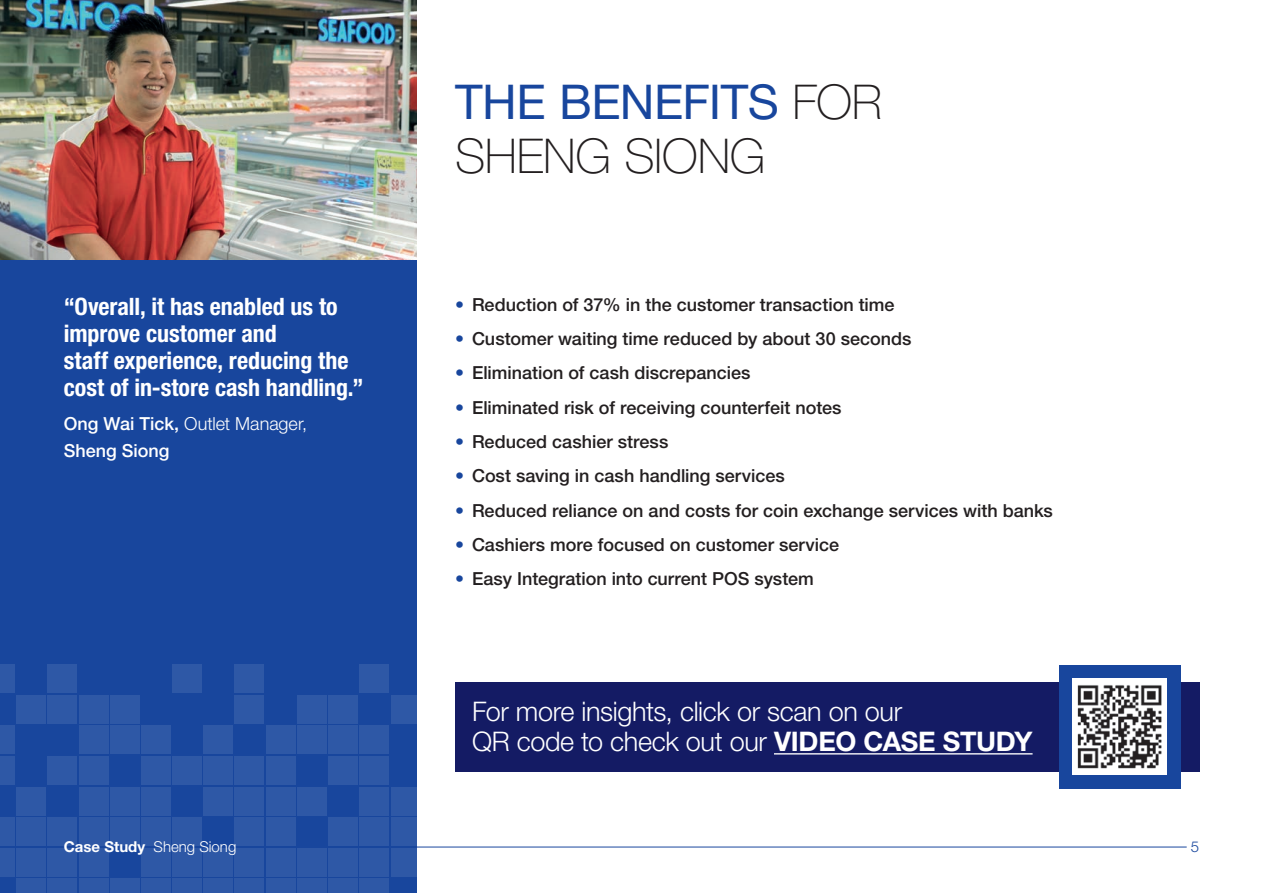
<style>
.page{position:relative;width:1263px;height:893px;background:#fff}
.page>*{position:absolute;margin:0;border:0;box-sizing:border-box;transform-origin:0 0}
.t1{font:100 48px/54px "Helvetica Neue LT Std";letter-spacing:-.005em;color:#231f20}
.t2{font:300 27px/30px "Helvetica Neue LT Std";letter-spacing:-.015em;color:#fff}
.t3{font:700 condensed 24px/27px "Helvetica Neue LT Std";color:#fff}
.t4{font:500 18px "Helvetica Neue LT Std";color:#231f20}
.t5{font:500 18px/27px "Helvetica Neue LT Std";color:#fff}
.t6{font:300 15px "Helvetica Neue LT Std";color:#fff}
.t7{font:300 15px "Helvetica Neue LT Std";color:#18469d}
.s1{font-weight:300}
.s2{font-weight:400;color:#18469d}
.s3{color:#18469d}
.s4{font-weight:700}
</style>
<div class="page">
<div style="left:0;top:259px;width:417px;height:634px;background:#18469d"></div>
<div style="left:0;top:664px;width:15px;height:29px;background:#2e58a6"></div>
<div style="left:48px;top:664px;width:29px;height:29px;background:#2e58a6"></div>
<div style="left:173px;top:664px;width:29px;height:29px;background:#2e58a6"></div>
<div style="left:235px;top:664px;width:29px;height:29px;background:#2e58a6"></div>
<div style="left:360px;top:664px;width:29px;height:29px;background:#2e58a6"></div>
<div style="left:17px;top:695px;width:29px;height:28px;background:#2e58a6"></div>
<div style="left:48px;top:695px;width:29px;height:28px;background:#2e58a6"></div>
<div style="left:79px;top:695px;width:29px;height:28px;background:#2e58a6"></div>
<div style="left:110px;top:695px;width:29px;height:28px;background:#2e58a6"></div>
<div style="left:235px;top:695px;width:29px;height:28px;background:#2e58a6"></div>
<div style="left:297px;top:695px;width:29px;height:28px;background:#2e58a6"></div>
<div style="left:328px;top:695px;width:30px;height:28px;background:#2e58a6"></div>
<div style="left:391px;top:695px;width:26px;height:28px;background:#2e58a6"></div>
<div style="left:0;top:726px;width:15px;height:28px;background:#2e58a6"></div>
<div style="left:79px;top:726px;width:29px;height:28px;background:#2e58a6"></div>
<div style="left:110px;top:726px;width:29px;height:28px;background:#2e58a6"></div>
<div style="left:141px;top:726px;width:29px;height:28px;background:#2e58a6"></div>
<div style="left:204px;top:726px;width:29px;height:28px;background:#2e58a6"></div>
<div style="left:266px;top:726px;width:29px;height:28px;background:#2e58a6"></div>
<div style="left:297px;top:726px;width:29px;height:28px;background:#2e58a6"></div>
<div style="left:328px;top:726px;width:30px;height:28px;background:#2e58a6"></div>
<div style="left:360px;top:726px;width:29px;height:28px;background:#2e58a6"></div>
<div style="left:0;top:756px;width:15px;height:29px;background:#2e58a6"></div>
<div style="left:48px;top:756px;width:29px;height:29px;background:#2e58a6"></div>
<div style="left:79px;top:756px;width:29px;height:29px;background:#2e58a6"></div>
<div style="left:141px;top:756px;width:29px;height:29px;background:#2e58a6"></div>
<div style="left:173px;top:756px;width:29px;height:29px;background:#2e58a6"></div>
<div style="left:204px;top:756px;width:29px;height:29px;background:#2e58a6"></div>
<div style="left:235px;top:756px;width:29px;height:29px;background:#2e58a6"></div>
<div style="left:266px;top:756px;width:29px;height:29px;background:#2e58a6"></div>
<div style="left:328px;top:756px;width:30px;height:29px;background:#2e58a6"></div>
<div style="left:360px;top:756px;width:29px;height:29px;background:#2e58a6"></div>
<div style="left:17px;top:787px;width:29px;height:28px;background:#2e58a6"></div>
<div style="left:79px;top:787px;width:29px;height:28px;background:#2e58a6"></div>
<div style="left:110px;top:787px;width:29px;height:28px;background:#2e58a6"></div>
<div style="left:141px;top:787px;width:29px;height:28px;background:#2e58a6"></div>
<div style="left:204px;top:787px;width:29px;height:28px;background:#2e58a6"></div>
<div style="left:235px;top:787px;width:29px;height:28px;background:#2e58a6"></div>
<div style="left:266px;top:787px;width:29px;height:28px;background:#2e58a6"></div>
<div style="left:297px;top:787px;width:29px;height:28px;background:#2e58a6"></div>
<div style="left:360px;top:787px;width:29px;height:28px;background:#2e58a6"></div>
<div style="left:391px;top:787px;width:26px;height:28px;background:#2e58a6"></div>
<div style="left:0;top:817px;width:15px;height:29px;background:#2e58a6"></div>
<div style="left:17px;top:817px;width:29px;height:29px;background:#2e58a6"></div>
<div style="left:48px;top:817px;width:29px;height:29px;background:#2e58a6"></div>
<div style="left:79px;top:817px;width:29px;height:29px;background:#2e58a6"></div>
<div style="left:110px;top:817px;width:29px;height:29px;background:#2e58a6"></div>
<div style="left:141px;top:817px;width:29px;height:29px;background:#2e58a6"></div>
<div style="left:173px;top:817px;width:29px;height:29px;background:#2e58a6"></div>
<div style="left:235px;top:817px;width:29px;height:29px;background:#2e58a6"></div>
<div style="left:266px;top:817px;width:29px;height:29px;background:#2e58a6"></div>
<div style="left:328px;top:817px;width:30px;height:29px;background:#2e58a6"></div>
<div style="left:360px;top:817px;width:29px;height:29px;background:#2e58a6"></div>
<div style="left:391px;top:817px;width:26px;height:29px;background:#2e58a6"></div>
<div style="left:0;top:848px;width:15px;height:29px;background:#2e58a6"></div>
<div style="left:17px;top:848px;width:29px;height:29px;background:#2e58a6"></div>
<div style="left:48px;top:848px;width:29px;height:29px;background:#2e58a6"></div>
<div style="left:79px;top:848px;width:29px;height:29px;background:#2e58a6"></div>
<div style="left:141px;top:848px;width:29px;height:29px;background:#2e58a6"></div>
<div style="left:173px;top:848px;width:29px;height:29px;background:#2e58a6"></div>
<div style="left:204px;top:848px;width:29px;height:29px;background:#2e58a6"></div>
<div style="left:235px;top:848px;width:29px;height:29px;background:#2e58a6"></div>
<div style="left:266px;top:848px;width:29px;height:29px;background:#2e58a6"></div>
<div style="left:297px;top:848px;width:29px;height:29px;background:#2e58a6"></div>
<div style="left:328px;top:848px;width:30px;height:29px;background:#2e58a6"></div>
<div style="left:360px;top:848px;width:29px;height:29px;background:#2e58a6"></div>
<div style="left:391px;top:848px;width:26px;height:29px;background:#2e58a6"></div>
<div style="left:17px;top:879px;width:29px;height:14px;background:#2e58a6"></div>
<div style="left:48px;top:879px;width:29px;height:14px;background:#2e58a6"></div>
<div style="left:79px;top:879px;width:29px;height:14px;background:#2e58a6"></div>
<div style="left:110px;top:879px;width:29px;height:14px;background:#2e58a6"></div>
<div style="left:141px;top:879px;width:29px;height:14px;background:#2e58a6"></div>
<div style="left:173px;top:879px;width:29px;height:14px;background:#2e58a6"></div>
<div style="left:204px;top:879px;width:29px;height:14px;background:#2e58a6"></div>
<div style="left:235px;top:879px;width:29px;height:14px;background:#2e58a6"></div>
<div style="left:266px;top:879px;width:29px;height:14px;background:#2e58a6"></div>
<div style="left:297px;top:879px;width:29px;height:14px;background:#2e58a6"></div>
<div style="left:328px;top:879px;width:30px;height:14px;background:#2e58a6"></div>
<div style="left:360px;top:879px;width:29px;height:14px;background:#2e58a6"></div>
<img style="left:0;top:0;width:417px;height:259px">
<hr style="left:241px;top:847px;width:946px;height:1px;background:#18469d">
<div style="left:455px;top:682px;width:744px;height:89px;background:#141b64"></div>
<hr style="left:774px;top:753px;width:258px;height:1px;background:#fff">
<div style="left:1059px;top:665px;width:121px;height:123px;background:#18469d"></div>
<img style="left:1072px;top:678px;width:95px;height:96px">
<h3 class="t3" style="left:64px;top:292px;width:301px">“Overall, it has enabled us to improve customer and<br>staff experience, reducing the cost of in-store cash handling.”</h3>
<p class="t5" style="left:64px;top:410px;width:245px">Ong Wai Tick, <span class="s1">Outlet Manager,<br></span>Sheng Siong</p>
<h1 class="t1" style="left:455px;top:75px;width:429px"><span class="s2">THE BENEFITS</span> FOR<br>SHENG SIONG</h1>
<p class="t4" style="left:455px;top:293px;width:441px"><span class="s3">•</span> Reduction of 37% in the customer transaction time</p>
<p class="t4" style="left:455px;top:328px;width:458px"><span class="s3">•</span> Customer waiting time reduced by about 30 seconds</p>
<p class="t4" style="left:455px;top:362px;width:297px"><span class="s3">•</span> Elimination of cash discrepancies</p>
<p class="t4" style="left:455px;top:396px;width:388px"><span class="s3">•</span> Eliminated risk of receiving counterfeit notes</p>
<p class="t4" style="left:455px;top:431px;width:215px"><span class="s3">•</span> Reduced cashier stress</p>
<p class="t4" style="left:455px;top:465px;width:331px"><span class="s3">•</span> Cost saving in cash handling services</p>
<p class="t4" style="left:455px;top:500px;width:599px"><span class="s3">•</span> Reduced reliance on and costs for coin exchange services with banks</p>
<p class="t4" style="left:455px;top:534px;width:386px"><span class="s3">•</span> Cashiers more focused on customer service</p>
<p class="t4" style="left:455px;top:568px;width:360px"><span class="s3">•</span> Easy Integration into current POS system</p>
<h2 class="t2" style="left:472px;top:696px;width:562px">For more insights, click or scan on our<br>QR code to check out our <span class="s4">VIDEO CASE STUDY</span></h2>
<p class="t6" style="left:64px;top:837px;width:174px"><span class="s4">Case Study</span> Sheng Siong</p>
<p class="t7" style="left:1191px;top:837px;width:10px">5</p>
</div>
